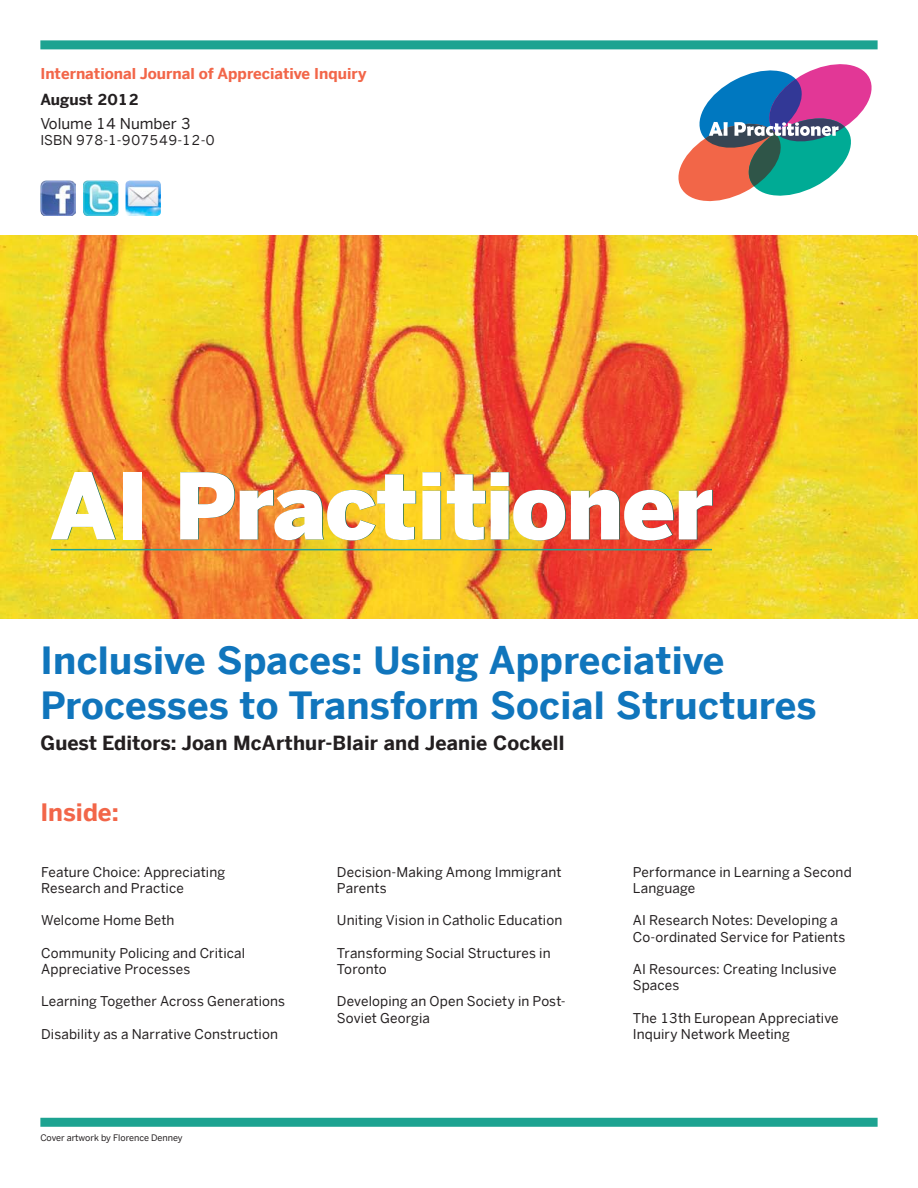
<style>
.page{position:relative;width:918px;height:1188px;background:#fff}
.page>*{position:absolute;margin:0;border:0;box-sizing:border-box;transform-origin:0 0}
.front_cover_title{font:700 37.5px/45px "Benton Sans";letter-spacing:.01em;color:#1075bc}
.t1{font:700 24px "Benton Sans";color:#f26649}
.front_cover_inside_t{font:700 19.5px "Benton Sans";letter-spacing:.01em;color:#231f20}
.t2{font:700 15px "Benton Sans";color:#f26649}
.t3{font:15px "Benton Sans";color:#231f20}
.t4{font:700 15px "Benton Sans";color:#231f20}
.front_cover_inside_t-2{font:13.5px/16.2px "Benton Sans";letter-spacing:.01em;color:#231f20}
.footnotes{font:9px "Benton Sans";color:#231f20}
</style>
<div class="page">
<img style="left:1px;top:236px;width:915px;height:382px">
<div style="left:40px;top:40px;width:838px;height:9px;background:#1da391"></div>
<div style="left:40px;top:1118px;width:838px;height:9px;background:#1da391"></div>
<hr style="left:51px;top:549px;width:661px;height:1px;background:#1da391">
<svg style="left:678px;top:64px;width:194px;height:138px"></svg>
<div style="left:124px;top:472px;width:18px;height:67px;background:#fff"></div>
<svg style="left:51px;top:472px;width:65px;height:67px"></svg>
<div style="left:123px;top:472px;width:18px;height:67px;background:#fff"></div>
<svg style="left:180px;top:472px;width:236px;height:68px"></svg>
<svg style="left:422px;top:472px;width:19px;height:67px"></svg>
<img style="left:447px;top:472px;width:266px;height:68px">
<img style="left:40px;top:181px;width:36px;height:35px">
<img style="left:83px;top:181px;width:35px;height:35px">
<img style="left:126px;top:181px;width:35px;height:35px">
<p class="t2" style="left:40px;top:65px;width:328px">International Journal of Appreciative Inquiry</p>
<p class="t4" style="left:40px;top:90px;width:100px">August 2012</p>
<p class="t3" style="left:40px;top:114px;width:152px">Volume 14 Number 3</p>
<p class="front_cover_inside_t-2" style="left:40px;top:132px;width:176px">ISBN 978-1-907549-12-0</p>
<p class="front_cover_title" style="left:40px;top:638px;width:777px">Inclusive Spaces: Using Appreciative<br>Processes to Transform Social Structures</p>
<p class="front_cover_inside_t" style="left:41px;top:731px;width:526px">Guest Editors: Joan McArthur-Blair and Jeanie Cockell</p>
<p class="t1" style="left:40px;top:798px;width:80px">Inside:</p>
<p class="front_cover_inside_t-2" style="left:41px;top:864px;width:186px">Feature Choice: Appreciating<br>Research and Practice</p>
<p class="front_cover_inside_t-2" style="left:41px;top:912px;width:135px">Welcome Home Beth</p>
<p class="front_cover_inside_t-2" style="left:41px;top:945px;width:206px">Community Policing and Critical<br>Appreciative Processes</p>
<p class="front_cover_inside_t-2" style="left:41px;top:993px;width:246px">Learning Together Across Generations</p>
<p class="front_cover_inside_t-2" style="left:41px;top:1026px;width:238px">Disability as a Narrative Construction</p>
<p class="footnotes" style="left:40px;top:1132px;width:144px">Cover artwork by Florence Denney</p>
<p class="front_cover_inside_t-2" style="left:337px;top:864px;width:226px">Decision-Making Among Immigrant<br>Parents</p>
<p class="front_cover_inside_t-2" style="left:337px;top:912px;width:227px">Uniting Vision in Catholic Education</p>
<p class="front_cover_inside_t-2" style="left:337px;top:945px;width:215px">Transforming Social Structures in<br>Toronto</p>
<p class="front_cover_inside_t-2" style="left:337px;top:993px;width:230px">Developing an Open Society in Post-<br>Soviet Georgia</p>
<p class="front_cover_inside_t-2" style="left:633px;top:864px;width:221px">Performance in Learning a Second<br>Language</p>
<p class="front_cover_inside_t-2" style="left:633px;top:912px;width:207px">AI Research Notes: Developing a</p>
<p class="front_cover_inside_t-2" style="left:633px;top:928px;width:214px">Co-ordinated Service for Patients</p>
<p class="front_cover_inside_t-2" style="left:633px;top:961px;width:205px">AI Resources: Creating Inclusive<br>Spaces</p>
<p class="front_cover_inside_t-2" style="left:633px;top:1009px;width:207px">The 13th European Appreciative<br>Inquiry Network Meeting</p>
</div>
